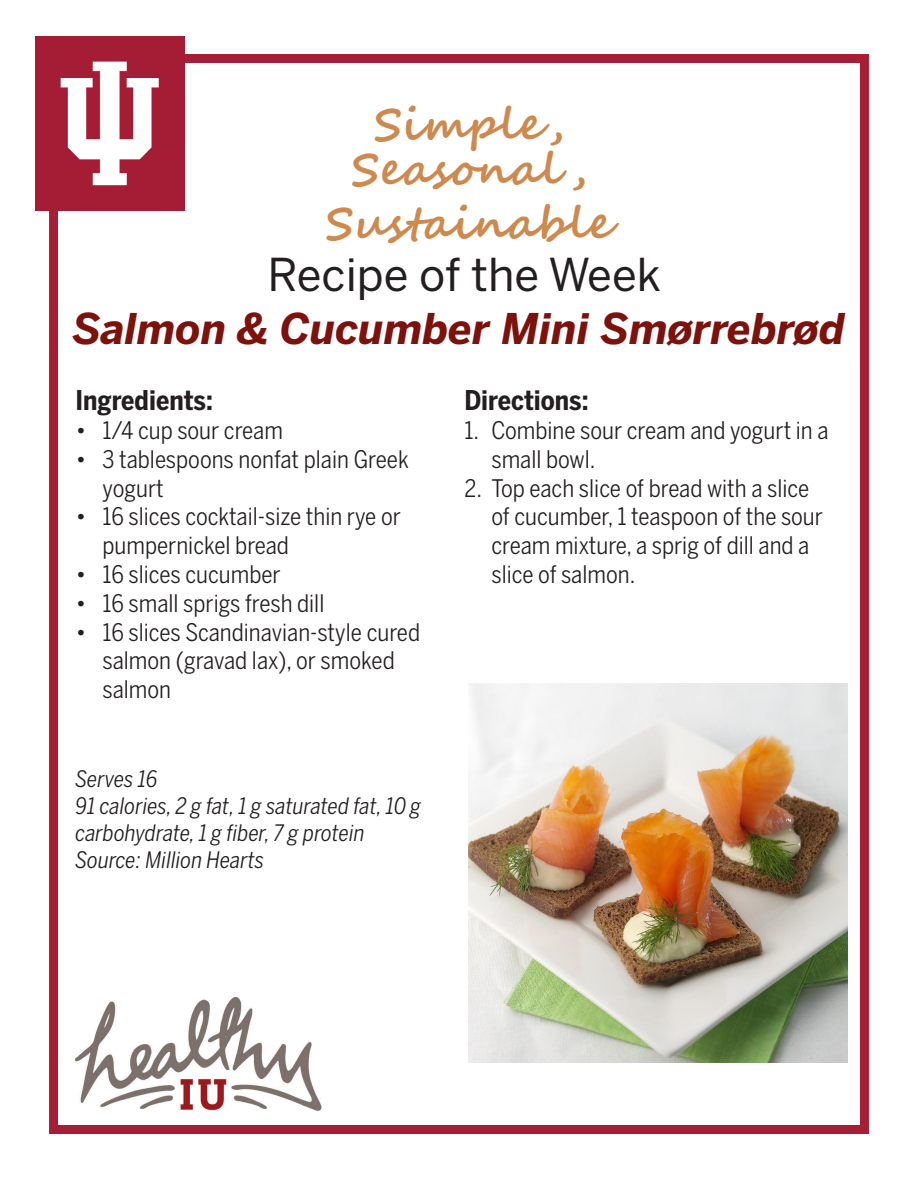
<style>
.page{position:relative;width:918px;height:1188px;background:#fff}
.page>*{position:absolute;margin:0;border:0;box-sizing:border-box;transform-origin:0 0}
.t1{font:700 45px "Segoe Script";color:#cd894e}
.t2{font:45px "Benton Sans";color:#231f20}
.t3{font:italic 700 42px "Benton Sans";color:#7d110b}
.t4{font:700 27px "Benton Sans Cond";color:#231f20}
.t5{font:24px/28.8px "Benton Sans Cond";color:#231f20}
.t6{font:italic 22.5px/27px "Benton Sans Cond";color:#231f20}
</style>
<div class="page">
<div style="left:49px;top:54px;width:820px;height:1080px;border:9px solid #a51e36"></div>
<img style="left:76px;top:997px;width:246px;height:113px">
<img style="left:36px;top:36px;width:149px;height:175px">
<img style="left:469px;top:684px;width:379px;height:378px">
<p class="t1" style="left:374px;top:87px;width:190px">Simple ,</p>
<p class="t1" style="left:352px;top:132px;width:236px">Seasonal ,</p>
<p class="t1" style="left:326px;top:186px;width:287px">Sustainable</p>
<p class="t2" style="left:268px;top:248px;width:395px">Recipe of the Week</p>
<p class="t3" style="left:73px;top:302px;width:774px">Salmon &amp; Cucumber Mini Smørrebrød</p>
<p class="t4" style="left:76px;top:384px;width:139px">Ingredients:</p>
<p class="t5" style="left:76px;top:416px;width:209px">• 1/4 cup sour cream</p>
<p class="t5" style="left:103px;top:445px;width:308px;text-indent:-27px">• 3 tablespoons nonfat plain Greek yogurt</p>
<p class="t5" style="left:103px;top:502px;width:300px;text-indent:-27px">• 16 slices cocktail-size thin rye or pumpernickel bread</p>
<p class="t5" style="left:76px;top:560px;width:207px">• 16 slices cucumber</p>
<p class="t5" style="left:76px;top:589px;width:250px">• 16 small sprigs fresh dill</p>
<p class="t5" style="left:103px;top:617px;width:319px;text-indent:-27px">• 16 slices Scandinavian-style cured salmon (gravad lax), or smoked salmon</p>
<p class="t6" style="left:76px;top:766px;width:83px">Serves 16</p>
<p class="t6" style="left:76px;top:793px;width:347px">91 calories, 2 g fat, 1 g saturated fat, 10 g carbohydrate, 1 g fiber, 7 g protein</p>
<p class="t6" style="left:76px;top:847px;width:190px">Source: Million Hearts</p>
<p class="t4" style="left:464px;top:384px;width:126px">Directions:</p>
<p class="t5" style="left:491px;top:416px;width:339px;text-indent:-27px">1. Combine sour cream and yogurt in a small bowl.</p>
<p class="t5" style="left:491px;top:473px;width:333px;text-indent:-27px">2. Top each slice of bread with a slice of cucumber, 1 teaspoon of the sour cream mixture, a sprig of dill and a slice of salmon.</p>
</div>
